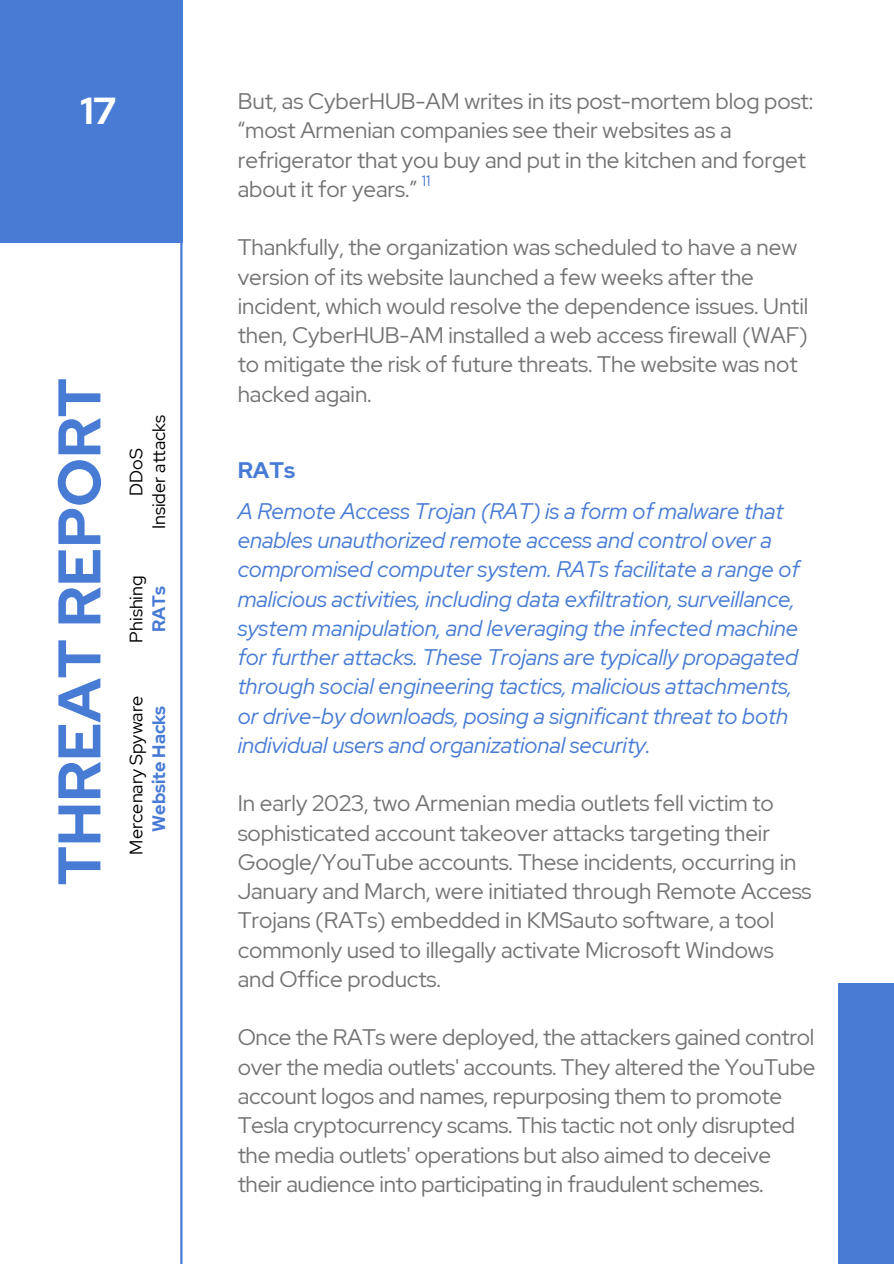
<style>
.page{position:relative;width:894px;height:1264px;background:#fff}
.page>*{position:absolute;margin:0;border:0;box-sizing:border-box;transform-origin:0 0}
.t1{font:700 60px "Red Hat Display";color:#477bd4}
.t2{font:700 37.5px "Red Hat Display";color:#fff}
.t3{font:22.5px/29.2px "Red Hat Display";letter-spacing:-.005em;color:#737373}
.t4{font:italic 22.5px/29.2px "Red Hat Display";letter-spacing:-.005em;color:#477bd4}
.t5{font:700 22.5px "Red Hat Display";color:#477bd4}
.t6{font:18px "Red Hat Display";color:#000}
.t7{font:700 18px "Red Hat Display";color:#477bd4}
.t8{font:15px "Red Hat Display";color:#477bd4}
</style>
<div class="page">
<div style="left:0;top:0;width:182px;height:242px;background:#477bd4"></div>
<div style="left:837px;top:983px;width:56px;height:280px;background:#477bd4"></div>
<hr style="left:180px;top:242px;width:2px;height:1021px;background:#477bd4">
<p class="t2" style="left:80px;top:86px;width:37px">17</p>
<p class="t1" style="left:39px;top:885px;width:508px;rotate:-90deg">THREAT REPORT</p>
<p class="t6" style="left:124px;top:495px;width:49px;rotate:-90deg">DDoS</p>
<p class="t6" style="left:147px;top:529px;width:116px;rotate:-90deg">Insider attacks</p>
<p class="t6" style="left:124px;top:642px;width:69px;rotate:-90deg">Phishing</p>
<p class="t7" style="left:147px;top:632px;width:47px;rotate:-90deg">RATs</p>
<h1 class="t6" style="left:124px;top:854px;width:160px;rotate:-90deg">Mercenary Spyware</h1>
<p class="t7" style="left:147px;top:831px;width:127px;rotate:-90deg">Website Hacks</p>
<p class="t3" style="left:238px;top:86px;width:577px">But, as CyberHUB-AM writes in its post-mortem blog post: “most Armenian companies see their websites as a refrigerator that you buy and put in the kitchen and forget about it for years.”</p>
<h3 class="t3" style="left:238px;top:233px;width:572px">Thankfully, the organization was scheduled to have a new version of its website launched a few weeks after the incident, which would resolve the dependence issues. Until then, CyberHUB-AM installed a web access firewall (WAF) to mitigate the risk of future threats. The website was not hacked again.</h3>
<h3 class="t8" style="left:421px;top:171px;width:10px">11</h3>
<p class="t5" style="left:238px;top:455px;width:59px">RATs</p>
<h3 class="t4" style="left:238px;top:496px;width:563px">A Remote Access Trojan (RAT) is a form of malware that enables unauthorized remote access and control over a compromised computer system. RATs facilitate a range of malicious activities, including data exfiltration, surveillance, system manipulation, and leveraging the infected machine for further attacks. These Trojans are typically propagated through social engineering tactics, malicious attachments, or drive-by downloads, posing a significant threat to both individual users and organizational security.</h3>
<h3 class="t3" style="left:238px;top:788px;width:575px">In early 2023, two Armenian media outlets fell victim to sophisticated account takeover attacks targeting their Google/YouTube accounts. These incidents, occurring in January and March, were initiated through Remote Access Trojans (RATs) embedded in KMSauto software, a tool commonly used to illegally activate Microsoft Windows and Office products.</h3>
<h3 class="t3" style="left:238px;top:1022px;width:579px">Once the RATs were deployed, the attackers gained control over the media outlets' accounts. They altered the YouTube account logos and names, repurposing them to promote Tesla cryptocurrency scams. This tactic not only disrupted the media outlets' operations but also aimed to deceive their audience into participating in fraudulent schemes.</h3>
</div>
